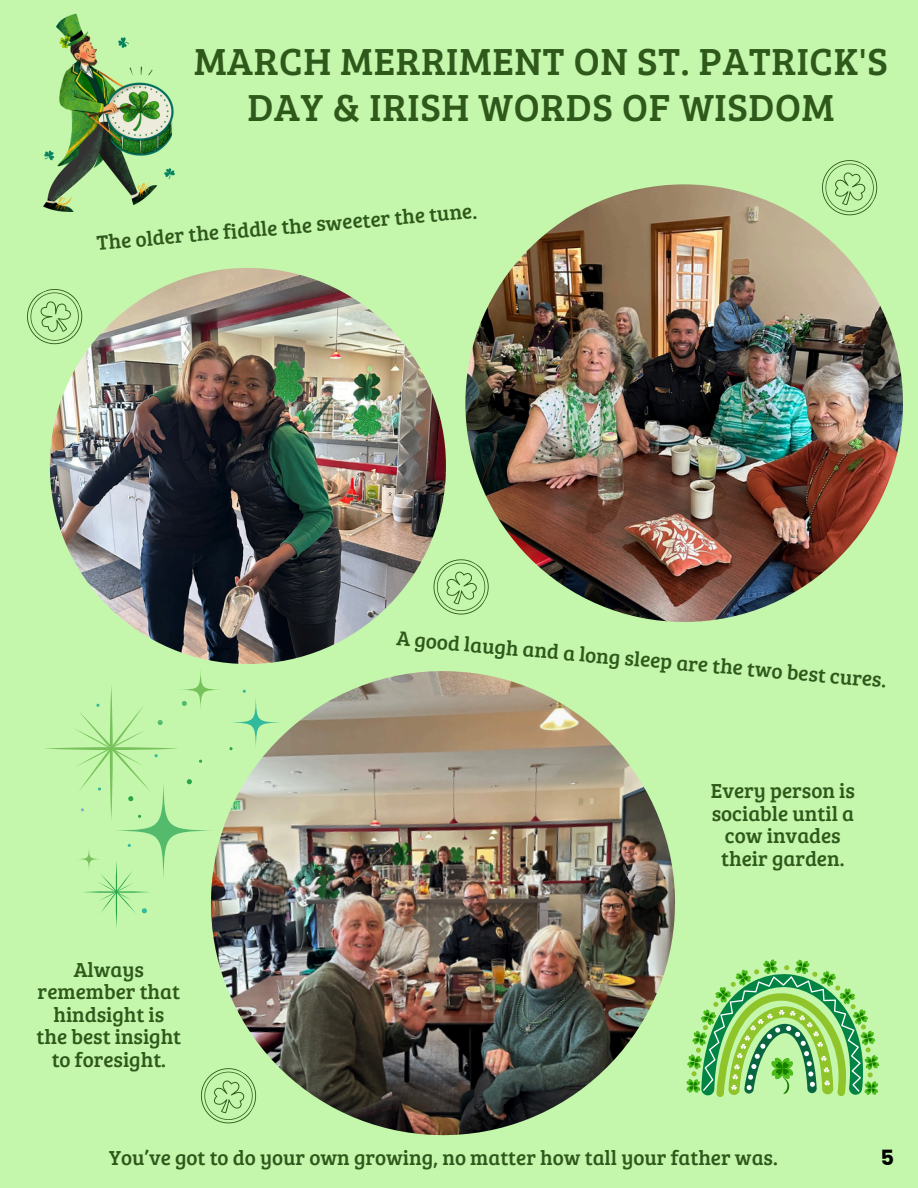
<style>
.page{position:relative;width:918px;height:1188px;background:#c4f7ac}
.page>*{position:absolute;margin:0;border:0;box-sizing:border-box;transform-origin:0 0}
.t1{font:39px/46.2px "Bree Serif";letter-spacing:.02em;color:#2f591b;text-align:center}
.t2{font:21px/22.5px "Bree Serif";color:#2f591b;text-align:center}
.t3{font:700 21px "Poppins";color:#000}
</style>
<div class="page">
<img style="left:43px;top:13px;width:132px;height:198px">
<svg style="left:115px;top:782px;width:97px;height:97px"></svg>
<svg style="left:179px;top:668px;width:43px;height:43px"></svg>
<svg style="left:76px;top:847px;width:25px;height:25px"></svg>
<svg style="left:82px;top:860px;width:69px;height:67px"></svg>
<svg style="left:45px;top:684px;width:147px;height:137px"></svg>
<img style="left:202px;top:662px;width:473px;height:474px">
<img style="left:50px;top:268px;width:396px;height:396px;border-radius:50%">
<img style="left:465px;top:184px;width:438px;height:438px;border-radius:50%">
<svg style="left:822px;top:160px;width:56px;height:56px"></svg>
<svg style="left:423px;top:549px;width:66px;height:66px"></svg>
<svg style="left:201px;top:1058px;width:65px;height:76px"></svg>
<svg style="left:27px;top:289px;width:64px;height:64px"></svg>
<svg style="left:686px;top:959px;width:194px;height:138px"></svg>
<p class="t1" style="left:194px;top:37px;width:695px">MARCH MERRIMENT ON ST. PATRICK'S<br>DAY &amp; IRISH WORDS OF WISDOM</p>
<p class="t2" style="left:96px;top:231px;width:383px;rotate:-5deg">The older the fiddle the sweeter the tune.</p>
<p class="t2" style="left:398px;top:626px;width:493px;rotate:5deg">A good laugh and a long sleep are the two best cures.</p>
<p class="t2" style="left:37px;top:957px;width:146px">Always remember that hindsight is the best insight to foresight.</p>
<p class="t2" style="left:711px;top:779px;width:146px">Every person is sociable until a cow invades their garden.</p>
<p class="t2" style="left:109px;top:1146px;width:670px">You’ve got to do your own growing, no matter how tall your father was.</p>
<p class="t3" style="left:881px;top:1143px;width:15px">5</p>
</div>
